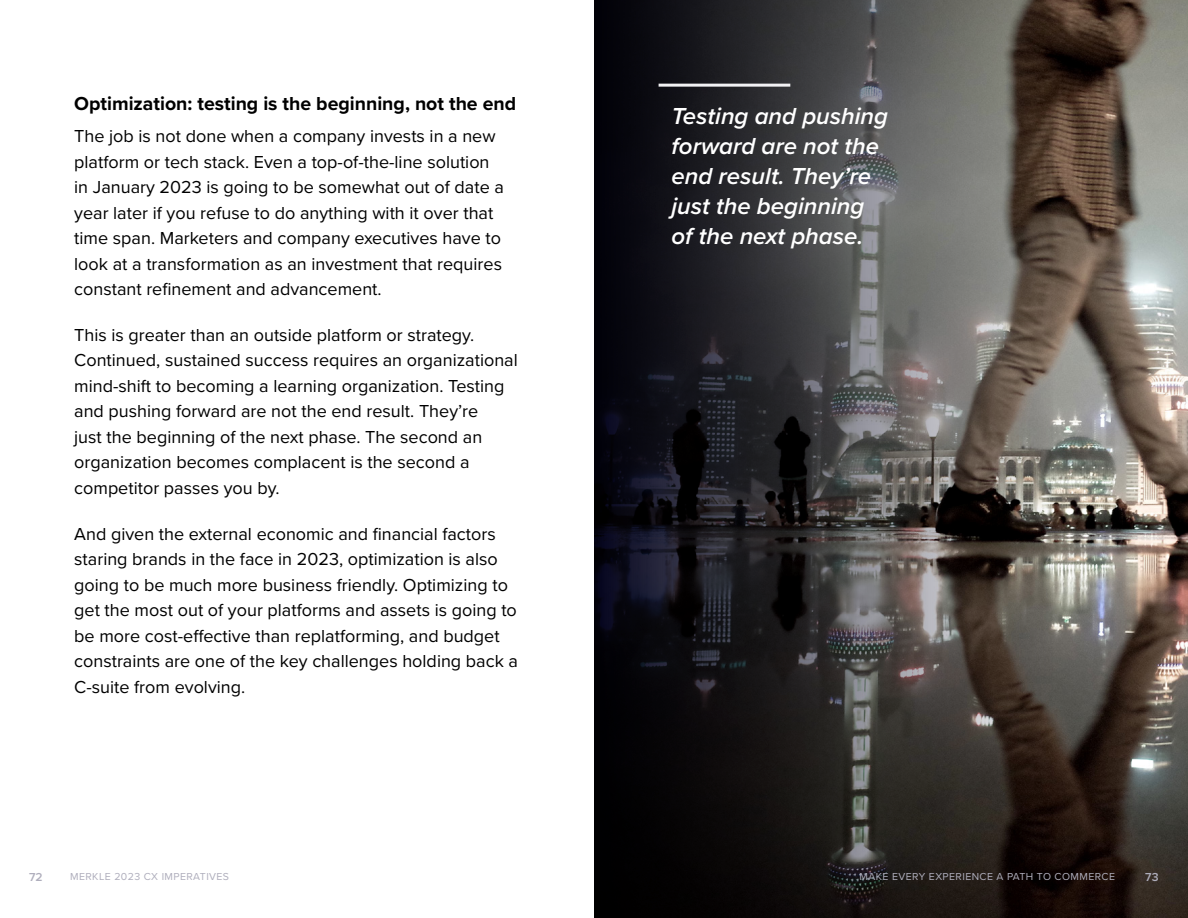
<style>
.page{position:relative;width:1188px;height:918px;background:#fff}
.page>*{position:absolute;margin:0;border:0;box-sizing:border-box;transform-origin:0 0}
.t1{font:italic 600 24px/30px "Proxima Nova";color:#fff}
.t2{font:700 19.5px "Proxima Nova";color:#000}
.t3{font:18px/25.5px "Proxima Nova";color:#000}
.t4{font:600 12px "Proxima Nova";color:#afaebc}
.t5{font:10.5px "Proxima Nova";letter-spacing:.04em;color:#afaebc}
</style>
<div class="page">
<img style="left:1053px;top:0;width:135px;height:918px">
<svg style="left:594px;top:0;width:459px;height:918px;background:#363333"></svg>
<hr style="left:659px;top:84px;width:131px;height:3px;background:#f2f2f4">
<p class="t2" style="left:74px;top:89px;width:444px">Optimization: testing is the beginning, not the end</p>
<p class="t3" style="left:74px;top:123px;width:431px">The job is not done when a company invests in a new platform or tech stack. Even a top-of-the-line solution in January 2023 is going to be somewhat out of date a year later if you refuse to do anything with it over that time span. Marketers and company executives have to look at a transformation as an investment that requires constant refinement and advancement.</p>
<p class="t3" style="left:74px;top:321px;width:445px">This is greater than an outside platform or strategy.<br>Continued, sustained success requires an organizational mind-shift to becoming a learning organization. Testing and pushing forward are not the end result. They’re<br>just the beginning of the next phase. The second an organization becomes complacent is the second a competitor passes you by.</p>
<p class="t3" style="left:74px;top:520px;width:445px">And given the external economic and financial factors staring brands in the face in 2023, optimization is also going to be much more business friendly. Optimizing to get the most out of your platforms and assets is going to be more cost-effective than replatforming, and budget constraints are one of the key challenges holding back a C-suite from evolving.</p>
<h1 class="t1" style="left:672px;top:100px;width:218px">Testing and pushing forward are not the end result. They’re just the beginning of the next phase.</h1>
<p class="t4" style="left:29px;top:868px;width:15px">72</p>
<p class="t5" style="left:70px;top:869px;width:160px">MERKLE 2023 CX IMPERATIVES</p>
<p class="t5" style="left:860px;top:869px;width:257px">MAKE EVERY EXPERIENCE A PATH TO COMMERCE</p>
<p class="t4" style="left:1145px;top:868px;width:15px">73</p>
</div>
